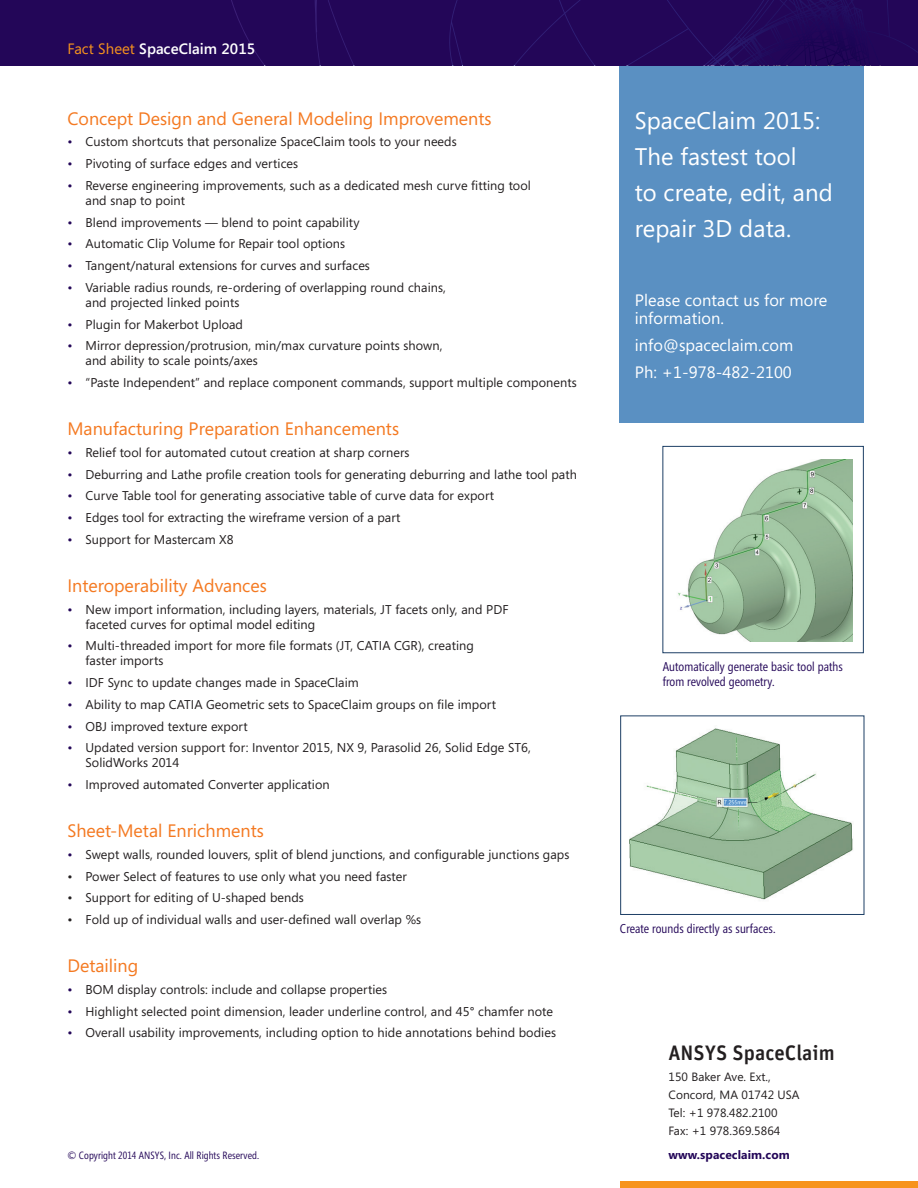
<style>
.page{position:relative;width:918px;height:1188px;background:#fff}
.page>*{position:absolute;margin:0;border:0;box-sizing:border-box;transform-origin:0 0}
.Sidebar_Header{font:24px/36px "Segoe";letter-spacing:.005em;color:#fff}
.t1{font:500 21px "Unit Offc Pro";color:#231f20}
.Body_Headers{font:18px "Segoe";color:#f47921}
.Sidebar_Header-2{font:16.5px/18px "Segoe";letter-spacing:.005em;color:#fff}
.t2{font:600 15px "Segoe";letter-spacing:.005em;color:#fff}
.Body_Copy{font:12.75px/15px "Segoe";letter-spacing:.005em;color:#231f20}
.Figure___Chart_Text{font:12.75px/15px "Segoe Condensed";letter-spacing:.005em;color:#230658}
.t3{font:12px/18px "Segoe";letter-spacing:.005em;color:#231f20}
.t4{font:700 12px "Segoe";letter-spacing:.005em;color:#230658}
.t5{font:10.5px "Segoe Condensed";letter-spacing:.005em;color:#230658}
.s1{font-weight:400;color:#f7931d}
.s2{color:#230658}
</style>
<div class="page">
<div style="left:620px;top:1181px;width:298px;height:7px;background:#f7931d"></div>
<div style="left:620px;top:64px;width:244px;height:359px;background:#5a90c2"></div>
<div style="left:0;top:0;width:918px;height:65px;background:#230658"></div>
<svg style="left:626px;top:65px;width:255px;height:1px"></svg>
<svg style="left:668px;top:0;width:221px;height:57px"></svg>
<svg style="left:514px;top:0;width:82px;height:66px"></svg>
<svg style="left:449px;top:0;width:14px;height:66px"></svg>
<svg style="left:328px;top:0;width:27px;height:66px"></svg>
<svg style="left:315px;top:0;width:6px;height:66px"></svg>
<svg style="left:231px;top:0;width:35px;height:66px"></svg>
<img style="left:678px;top:459px;width:175px;height:183px">
<div style="left:663px;top:446px;width:201px;height:207px;border:1px solid #1d3f65"></div>
<img style="left:630px;top:728px;width:223px;height:172px">
<div style="left:620px;top:716px;width:244px;height:199px;border:1px solid #1d3f65"></div>
<p class="t2" style="left:68px;top:40px;width:189px"><span class="s1">Fact Sheet</span> SpaceClaim 2015</p>
<p class="Body_Headers" style="left:68px;top:106px;width:426px">Concept Design and General Modeling Improvements</p>
<p class="Body_Copy" style="left:68px;top:134px;width:391px"><span class="s2">•</span> Custom shortcuts that personalize SpaceClaim tools to your needs</p>
<p class="Body_Copy" style="left:68px;top:156px;width:232px"><span class="s2">•</span> Pivoting of surface edges and vertices</p>
<p class="Body_Copy" style="left:86px;top:178px;width:447px;text-indent:-18px"><span class="s2">•</span> Reverse engineering improvements, such as a dedicated mesh curve fitting tool and snap to point</p>
<p class="Body_Copy" style="left:68px;top:214px;width:294px"><span class="s2">•</span> Blend improvements — blend to point capability</p>
<p class="Body_Copy" style="left:68px;top:236px;width:279px"><span class="s2">•</span> Automatic Clip Volume for Repair tool options</p>
<p class="Body_Copy" style="left:68px;top:258px;width:304px"><span class="s2">•</span> Tangent/natural extensions for curves and surfaces</p>
<p class="Body_Copy" style="left:86px;top:280px;width:362px;text-indent:-18px"><span class="s2">•</span> Variable radius rounds, re-ordering of overlapping round chains, and projected linked points</p>
<p class="Body_Copy" style="left:68px;top:316px;width:177px"><span class="s2">•</span> Plugin for Makerbot Upload</p>
<p class="Body_Copy" style="left:86px;top:338px;width:359px;text-indent:-18px"><span class="s2">•</span> Mirror depression/protrusion, min/max curvature points shown, and ability to scale points/axes</p>
<p class="Body_Copy" style="left:68px;top:375px;width:511px"><span class="s2">•</span> “Paste Independent” and replace component commands, support multiple components</p>
<p class="Body_Headers" style="left:68px;top:416px;width:333px">Manufacturing Preparation Enhancements</p>
<p class="Body_Copy" style="left:68px;top:445px;width:344px"><span class="s2">•</span> Relief tool for automated cutout creation at sharp corners</p>
<p class="Body_Copy" style="left:68px;top:466px;width:511px"><span class="s2">•</span> Deburring and Lathe profile creation tools for generating deburring and lathe tool path</p>
<p class="Body_Copy" style="left:68px;top:488px;width:428px"><span class="s2">•</span> Curve Table tool for generating associative table of curve data for export</p>
<p class="Body_Copy" style="left:68px;top:510px;width:335px"><span class="s2">•</span> Edges tool for extracting the wireframe version of a part</p>
<p class="Body_Copy" style="left:68px;top:532px;width:168px"><span class="s2">•</span> Support for Mastercam X8</p>
<p class="Body_Headers" style="left:68px;top:573px;width:201px">Interoperability Advances</p>
<p class="Body_Copy" style="left:86px;top:601px;width:425px;text-indent:-18px"><span class="s2">•</span> New import information, including layers, materials, JT facets only, and PDF faceted curves for optimal model editing</p>
<p class="Body_Copy" style="left:86px;top:638px;width:390px;text-indent:-18px"><span class="s2">•</span> Multi-threaded import for more file formats (JT, CATIA CGR), creating faster imports</p>
<p class="Body_Copy" style="left:68px;top:675px;width:293px"><span class="s2">•</span> IDF Sync to update changes made in SpaceClaim</p>
<p class="Body_Copy" style="left:68px;top:697px;width:430px"><span class="s2">•</span> Ability to map CATIA Geometric sets to SpaceClaim groups on file import</p>
<p class="Body_Copy" style="left:68px;top:718px;width:182px"><span class="s2">•</span> OBJ improved texture export</p>
<p class="Body_Copy" style="left:86px;top:740px;width:447px;text-indent:-18px"><span class="s2">•</span> Updated version support for: Inventor 2015, NX 9, Parasolid 26, Solid Edge ST6,<br>SolidWorks 2014</p>
<p class="Body_Copy" style="left:68px;top:777px;width:264px"><span class="s2">•</span> Improved automated Converter application</p>
<p class="Body_Headers" style="left:68px;top:818px;width:198px">Sheet-Metal Enrichments</p>
<p class="Body_Copy" style="left:68px;top:847px;width:503px"><span class="s2">•</span> Swept walls, rounded louvers, split of blend junctions, and configurable junctions gaps</p>
<p class="Body_Copy" style="left:68px;top:868px;width:341px">• Power Select of features to use only what you need faster</p>
<p class="Body_Copy" style="left:68px;top:890px;width:238px">• Support for editing of U-shaped bends</p>
<p class="Body_Copy" style="left:68px;top:912px;width:355px">• Fold up of individual walls and user-defined wall overlap %s</p>
<p class="Body_Headers" style="left:68px;top:953px;width:72px">Detailing</p>
<p class="Body_Copy" style="left:68px;top:982px;width:321px"><span class="s2">•</span> BOM display controls: include and collapse properties</p>
<p class="Body_Copy" style="left:68px;top:1003px;width:487px"><span class="s2">•</span> Highlight selected point dimension, leader underline control, and 45° chamfer note</p>
<p class="Body_Copy" style="left:68px;top:1025px;width:490px"><span class="s2">•</span> Overall usability improvements, including option to hide annotations behind bodies</p>
<p class="Sidebar_Header" style="left:635px;top:102px;width:200px">SpaceClaim 2015:<br>The fastest tool<br>to create, edit, and repair 3D data.</p>
<p class="Sidebar_Header-2" style="left:635px;top:290px;width:194px">Please contact us for more information.</p>
<p class="Sidebar_Header-2" style="left:635px;top:335px;width:160px">info@spaceclaim.com</p>
<p class="Sidebar_Header-2" style="left:635px;top:362px;width:159px">Ph: +1-978-482-2100</p>
<p class="Figure___Chart_Text" style="left:663px;top:659px;width:182px">Automatically generate basic tool paths from revolved geometry.</p>
<p class="Figure___Chart_Text" style="left:620px;top:921px;width:157px">Create rounds directly as surfaces.</p>
<h2 class="t1" style="left:669px;top:1037px;width:168px">ANSYS SpaceClaim</h2>
<p class="t3" style="left:669px;top:1067px;width:133px">150 Baker Ave. Ext.,<br>Concord, MA 01742 USA<br>Tel: +1 978.482.2100<br>Fax: +1 978.369.5864</p>
<p class="t5" style="left:68px;top:1149px;width:193px">© Copyright 2014 ANSYS, Inc. All Rights Reserved.</p>
<p class="t4" style="left:669px;top:1146px;width:123px">www.spaceclaim.com</p>
</div>
